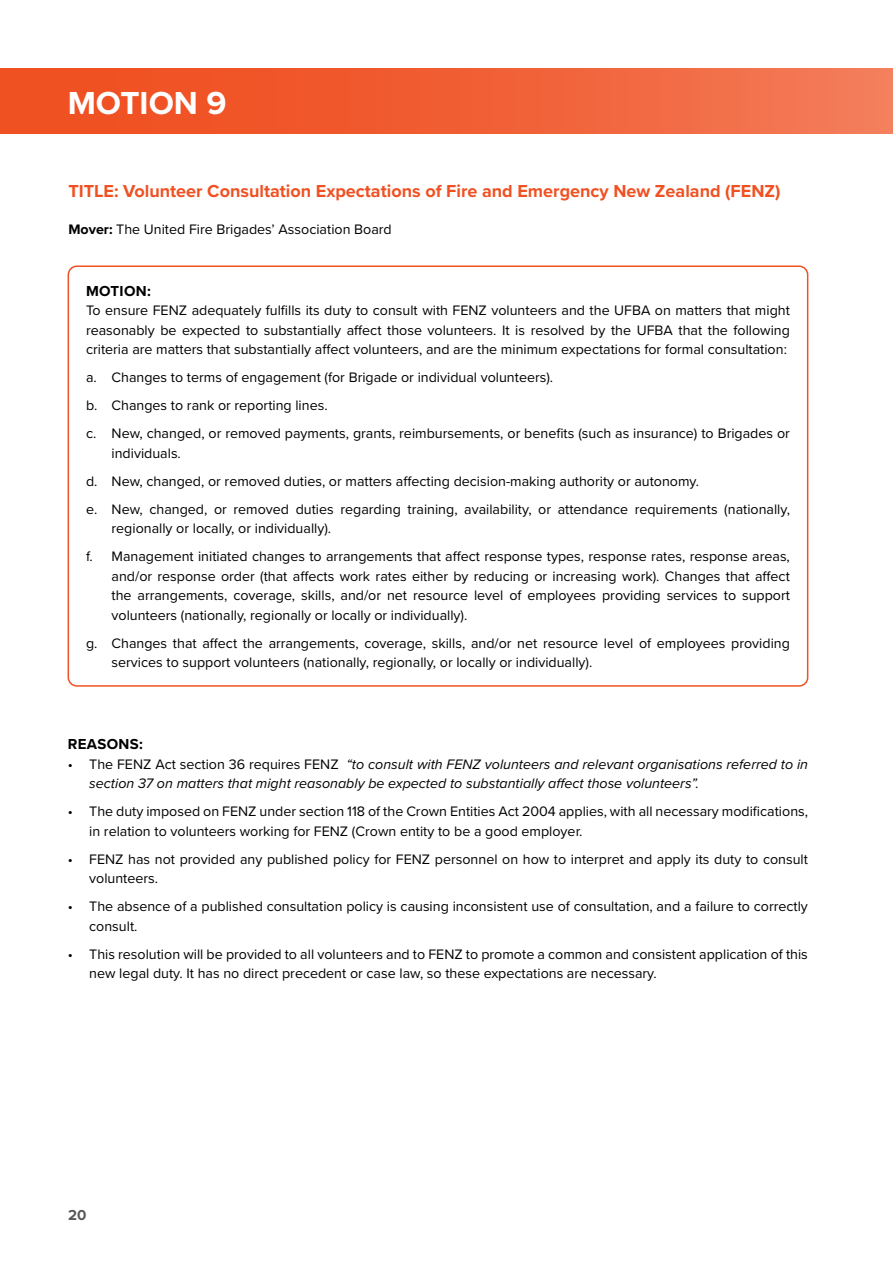
<style>
.page{position:relative;width:893px;height:1263px;background:#fff}
.page>*{position:absolute;margin:0;border:0;box-sizing:border-box;transform-origin:0 0}
.t1{font:700 33px "Proxima Nova";color:#fff}
.t2{font:700 18px "Proxima Nova";color:#f05123}
.t3{font:700 15px "Proxima Nova";letter-spacing:.02em;color:#000}
.t4{font:700 15px "Proxima Nova";color:#58595b}
.t5{font:14.25px/19.5px "Proxima Nova";color:#000}
.t6{font:italic 14.25px/19.5px "Proxima Nova";color:#000}
.s1{font-weight:700}
.s2{font-style:normal}
</style>
<div class="page">
<div style="left:0;top:68px;width:893px;height:66px;background:linear-gradient(to right,#ef4919,#f37955)"></div>
<div style="left:68px;top:265px;width:740px;height:422px;border:2px solid #f05123;border-radius:9px"></div>
<h1 class="t1" style="left:68px;top:78px;width:160px">MOTION 9</h1>
<p class="t2" style="left:68px;top:178px;width:714px">TITLE: Volunteer Consultation Expectations of Fire and Emergency New Zealand (FENZ)</p>
<p class="t5" style="left:68px;top:219px;width:325px"><span class="s1">Mover:</span> The United Fire Brigades’ Association Board</p>
<p class="t3" style="left:86px;top:280px;width:66px">MOTION:</p>
<p class="t5" style="left:86px;top:300px;width:705px;text-align:justify">To ensure FENZ adequately fulfills its duty to consult with FENZ volunteers and the UFBA on matters that might reasonably be expected to substantially affect those volunteers. It is resolved by the UFBA that the following criteria are matters that substantially affect volunteers, and are the minimum expectations for formal consultation:</p>
<p class="t5" style="left:86px;top:363px;width:705px;line-height:28px">a. Changes to terms of engagement (for Brigade or individual volunteers).<br>b. Changes to rank or reporting lines.<br>c. New, changed, or removed payments, grants, reimbursements, or benefits (such as insurance) to Brigades or</p>
<p class="t5" style="left:86px;top:438px;width:705px;line-height:28px;text-indent:26px">individuals.<br>d. New, changed, or removed duties, or matters affecting decision-making authority or autonomy.<br>e. New, changed, or removed duties regarding training, availability, or attendance requirements (nationally,</p>
<p class="t5" style="left:86px;top:514px;width:705px;line-height:28px;text-indent:26px">regionally or locally, or individually).<br>f. Management initiated changes to arrangements that affect response types, response rates, response areas,</p>
<p class="t5" style="left:112px;top:566px;width:680px;text-align:justify">and/or response order (that affects work rates either by reducing or increasing work). Changes that affect the arrangements, coverage, skills, and/or net resource level of employees providing services to support volunteers (nationally, regionally or locally or individually).</p>
<p class="t5" style="left:112px;top:633px;width:680px;text-indent:-26px">g. Changes that affect the arrangements, coverage, skills, and/or net resource level of employees providing services to support volunteers (nationally, regionally, or locally or individually).</p>
<p class="t3" style="left:68px;top:733px;width:76px">REASONS:</p>
<p class="t6" style="left:89px;top:754px;width:720px;text-indent:-21px"><span class="s2">• The FENZ Act section 36 requires FENZ</span> “to consult with FENZ volunteers and relevant organisations referred to in section 37 on matters that might reasonably be expected to substantially affect those volunteers”.</p>
<p class="t5" style="left:89px;top:801px;width:720px;text-indent:-21px">• The duty imposed on FENZ under section 118 of the Crown Entities Act 2004 applies, with all necessary modifications, in relation to volunteers working for FENZ (Crown entity to be a good employer.</p>
<p class="t5" style="left:89px;top:849px;width:720px;text-indent:-21px">• FENZ has not provided any published policy for FENZ personnel on how to interpret and apply its duty to consult volunteers.</p>
<p class="t5" style="left:89px;top:896px;width:720px;text-indent:-21px">• The absence of a published consultation policy is causing inconsistent use of consultation, and a failure to correctly consult.</p>
<p class="t5" style="left:89px;top:944px;width:720px;text-indent:-21px">• This resolution will be provided to all volunteers and to FENZ to promote a common and consistent application of this new legal duty. It has no direct precedent or case law, so these expectations are necessary.</p>
<p class="t4" style="left:68px;top:1204px;width:20px">20</p>
</div>
